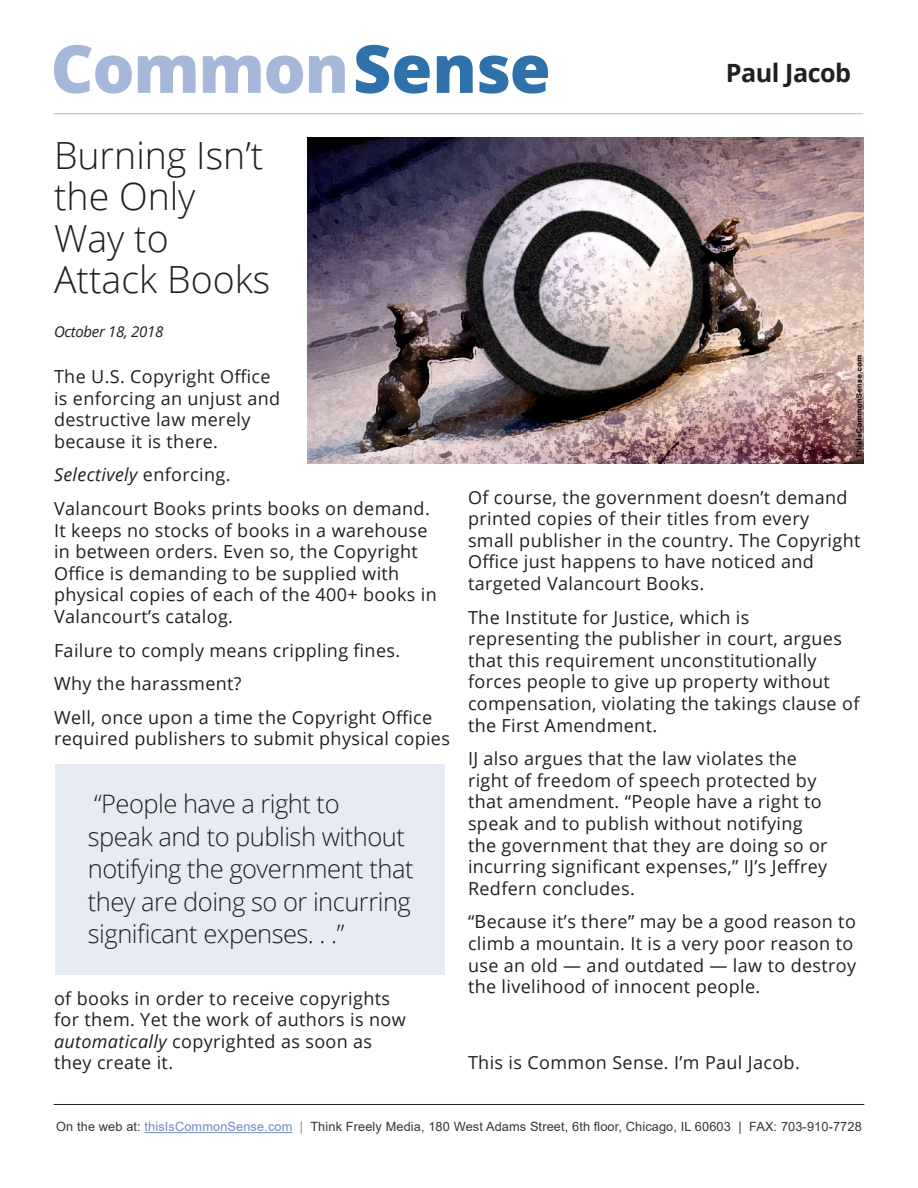
<style>
.page{position:relative;width:918px;height:1188px;background:#fff}
.page>*{position:absolute;margin:0;border:0;box-sizing:border-box;transform-origin:0 0}
.t1{font:800 66.45px "Open Sans";letter-spacing:-.02em;color:#a6b8d9}
.t2{font:300 37.5px/41.4px "Open Sans";color:#231f20}
.t3{font:300 25.5px/32.4px "Open Sans";letter-spacing:-.02em;color:#231f20}
.t4{font:700 25.2px "Open Sans";letter-spacing:-.02em;color:#231f20}
.t5{font:18px/21.6px "Open Sans";letter-spacing:.02em;color:#231f20}
.t6{font:italic 18px "Open Sans";letter-spacing:.02em;color:#231f20}
.t7{font:italic 15px "Open Sans";letter-spacing:-.02em;color:#231f20}
.t8{font:12.75px "Arial";letter-spacing:.01em;color:#3b3532}
.s1{color:#2f71ab}
.s2{font-style:normal}
.s3{font-style:italic}
.s4{color:#738cbd}
.s5{color:#808285}
</style>
<div class="page">
<hr style="left:145px;top:1132px;width:148px;height:1px;background:#738cbd">
<img style="left:308px;top:138px;width:555px;height:325px">
<hr style="left:54px;top:1104px;width:810px;height:1px;background:#231f20">
<hr style="left:54px;top:114px;width:809px;height:1px;background:#b6b6b4">
<div style="left:55px;top:764px;width:390px;height:210px;background:#e7ebf4"></div>
<p class="t1" style="left:51px;top:18px;width:502px">Common<span class="s1">Sense</span></p>
<p class="t4" style="left:726px;top:55px;width:127px">Paul Jacob</p>
<p class="t2" style="left:54px;top:134px;width:218px">Burning Isn’t the Only<br>Way to<br>Attack Books</p>
<p class="t7" style="left:54px;top:322px;width:111px">October 18, 2018</p>
<p class="t5" style="left:54px;top:365px;width:228px">The U.S. Copyright Office is enforcing an unjust and destructive law merely because it is there.</p>
<p class="t6" style="left:54px;top:463px;width:178px">Selectively <span class="s2">enforcing.</span></p>
<p class="t5" style="left:54px;top:497px;width:384px">Valancourt Books prints books on demand.<br>It keeps no stocks of books in a warehouse in between orders. Even so, the Copyright Office is demanding to be supplied with physical copies of each of the 400+ books in Valancourt’s catalog.</p>
<p class="t5" style="left:54px;top:639px;width:348px">Failure to comply means crippling fines.</p>
<p class="t5" style="left:54px;top:672px;width:189px">Why the harassment?</p>
<p class="t5" style="left:54px;top:706px;width:398px">Well, once upon a time the Copyright Office required publishers to submit physical copies</p>
<p class="t3" style="left:88px;top:787px;width:327px">“People have a right to<br>speak and to publish without notifying the government that they are doing so or incurring significant expenses. . .”</p>
<p class="t5" style="left:54px;top:987px;width:353px">of books in order to receive copyrights for them. Yet the work of authors is now <span class="s3">automatically</span> copyrighted as soon as they create it.</p>
<p class="t5" style="left:468px;top:486px;width:394px">Of course, the government doesn’t demand printed copies of their titles from every<br>small publisher in the country. The Copyright Office just happens to have noticed and targeted Valancourt Books.</p>
<p class="t5" style="left:468px;top:606px;width:393px">The Institute for Justice, which is representing the publisher in court, argues that this requirement unconstitutionally forces people to give up property without compensation, violating the takings clause of the First Amendment.</p>
<p class="t5" style="left:468px;top:747px;width:361px">IJ also argues that the law violates the right of freedom of speech protected by that amendment. “People have a right to speak and to publish without notifying the government that they are doing so or incurring significant expenses,” IJ’s Jeffrey Redfern concludes.</p>
<p class="t5" style="left:468px;top:911px;width:390px">“Because it’s there” may be a good reason to climb a mountain. It is a very poor reason to use an old — and outdated — law to destroy the livelihood of innocent people.</p>
<p class="t5" style="left:468px;top:1051px;width:333px">This is Common Sense. I’m Paul Jacob.</p>
<p class="t8" style="left:56px;top:1118px;width:807px">On the web at: <span class="s4">thisIsCommonSense.com</span> <span class="s5">|</span> Think Freely Media, 180 West Adams Street, 6th floor, Chicago, IL 60603 | FAX: 703-910-7728</p>
</div>
